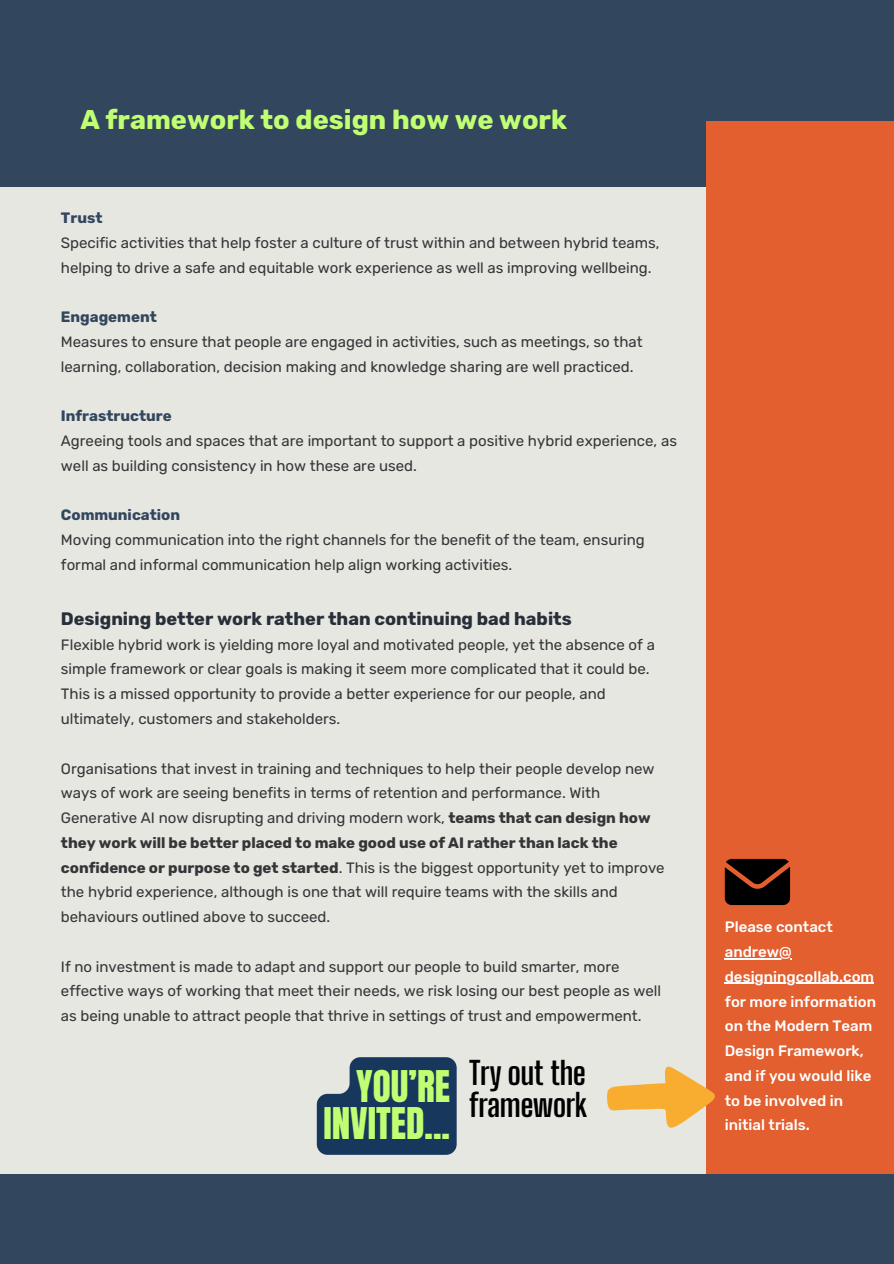
<style>
.page{position:relative;width:894px;height:1264px;background:#fff}
.page>*{position:absolute;margin:0;border:0;box-sizing:border-box;transform-origin:0 0}
.t1{font:37.2px/36.6px "Anton";color:#c1ff72;text-align:right}
.t2{font:700 31.5px/31.5px "Big Shoulders Display";letter-spacing:-.02em;color:#000}
.t3{font:700 27px "Rubik";color:#c1ff72}
.t4{font:700 18px "Rubik";color:#282f39}
.t5{font:15px/24.8px "Rubik";color:#353537}
.t6{font:500 15px/24.8px "Rubik";color:#fff}
.t7{font:700 15px "Rubik";color:#32465e}
.s1{font-weight:700}
</style>
<div class="page">
<div style="left:0;top:0;width:893px;height:1263px;background:#32465e"></div>
<div style="left:0;top:187px;width:715px;height:986px;background:#e6e7e1"></div>
<div style="left:706px;top:121px;width:187px;height:1052px;background:#e35f2f"></div>
<svg style="left:724px;top:858px;width:65px;height:47px;background:#240f07"></svg>
<svg style="left:607px;top:1066px;width:107px;height:62px"></svg>
<hr style="left:724px;top:958px;width:67px;height:1px;background:#fff">
<hr style="left:724px;top:982px;width:149px;height:2px;background:#fff">
<svg style="left:317px;top:1057px;width:139px;height:97px;background:#2b4769"></svg>
<p class="t3" style="left:80px;top:104px;width:488px">A framework to design how we work</p>
<h2 class="t7" style="left:61px;top:209px;width:43px">Trust</h2>
<p class="t5" style="left:61px;top:230px;width:599px">Specific activities that help foster a culture of trust within and between hybrid teams, helping to drive a safe and equitable work experience as well as improving wellbeing.</p>
<p class="t7" style="left:61px;top:308px;width:97px">Engagement</p>
<p class="t5" style="left:61px;top:329px;width:583px">Measures to ensure that people are engaged in activities, such as meetings, so that learning, collaboration, decision making and knowledge sharing are well practiced.</p>
<p class="t7" style="left:61px;top:407px;width:112px">Infrastructure</p>
<p class="t5" style="left:61px;top:428px;width:617px">Agreeing tools and spaces that are important to support a positive hybrid experience, as well as building consistency in how these are used.</p>
<p class="t7" style="left:61px;top:506px;width:121px">Communication</p>
<p class="t5" style="left:61px;top:527px;width:585px">Moving communication into the right channels for the benefit of the team, ensuring formal and informal communication help align working activities.</p>
<p class="t4" style="left:61px;top:608px;width:512px">Designing better work rather than continuing bad habits</p>
<p class="t5" style="left:61px;top:632px;width:595px">Flexible hybrid work is yielding more loyal and motivated people, yet the absence of a simple framework or clear goals is making it seem more complicated that it could be.<br>This is a missed opportunity to provide a better experience for our people, and ultimately, customers and stakeholders.</p>
<p class="t5" style="left:61px;top:756px;width:605px">Organisations that invest in training and techniques to help their people develop new ways of work are seeing benefits in terms of retention and performance. With Generative AI now disrupting and driving modern work, <span class="s1">teams that can design how they work will be better placed to make good use of AI rather than lack the confidence or purpose to get started</span>. This is the biggest opportunity yet to improve the hybrid experience, although is one that will require teams with the skills and behaviours outlined above to succeed.</p>
<p class="t5" style="left:61px;top:954px;width:601px">If no investment is made to adapt and support our people to build smarter, more effective ways of working that meet their needs, we risk losing our best people as well as being unable to attract people that thrive in settings of trust and empowerment.</p>
<p class="t1" style="left:323px;top:1068px;width:128px">YOU’RE<br>INVITED...</p>
<h2 class="t2" style="left:468px;top:1057px;width:121px">Try out the framework</h2>
<p class="t6" style="left:724px;top:914px;width:110px">Please contact</p>
<p class="t6" style="left:724px;top:939px;width:68px">andrew@</p>
<h1 class="t6" style="left:724px;top:964px;width:153px">designingcollab.com for more information on the Modern Team<br>Design Framework, and if you would like to be involved in initial trials.</h1>
</div>
